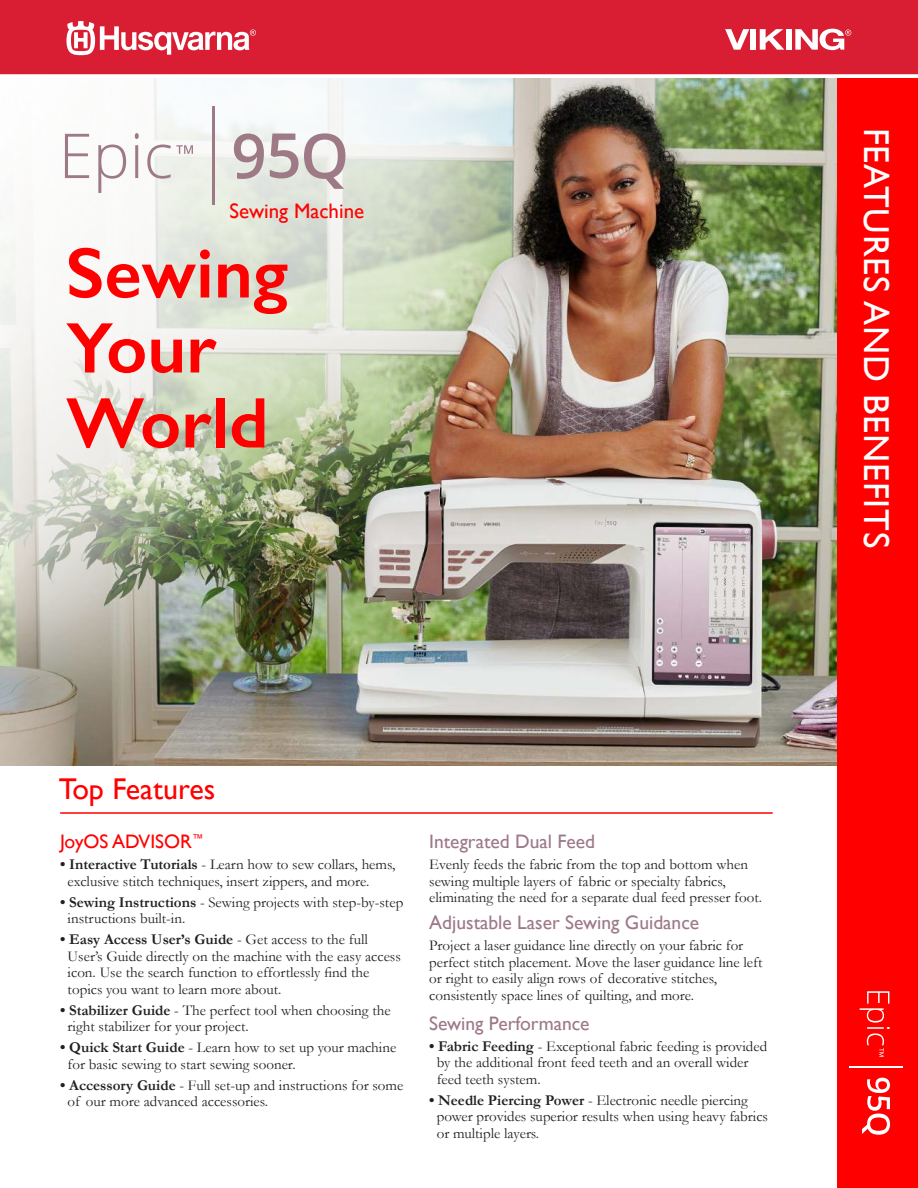
<style>
.page{position:relative;width:918px;height:1188px;background:#fff}
.page>*{position:absolute;margin:0;border:0;box-sizing:border-box;transform-origin:0 0}
.t1{font:600 72px/75px "Gill Sans";color:#f00}
.t2{font:36px "Gill Sans";letter-spacing:.025em;color:#fff}
.t3{font:30px "Gill Sans";color:#f00}
.t4{font:21px "Gill Sans";color:#f00}
.t5{font:19.5px "Gill Sans";color:#9d7889}
.t6{font:19.5px "Gill Sans";color:#f00}
.t7{font:15px/16.5px "Garamond";color:#221f1f}
.s1{font-weight:700}
</style>
<div class="page">
<img style="left:0;top:78px;width:838px;height:687px">
<svg style="left:65px;top:134px;width:24px;height:44px"></svg>
<svg style="left:98px;top:145px;width:28px;height:48px"></svg>
<svg style="left:135px;top:133px;width:4px;height:45px"></svg>
<svg style="left:147px;top:145px;width:46px;height:34px"></svg>
<svg style="left:234px;top:134px;width:30px;height:45px"></svg>
<hr style="left:212px;top:106px;width:3px;height:99px;background:#9e7a86">
<svg style="left:270px;top:133px;width:75px;height:56px"></svg>
<div style="left:838px;top:0;width:80px;height:1188px;background:#f00"></div>
<svg style="left:860px;top:991px;width:30px;height:66px"></svg>
<hr style="left:849px;top:1066px;width:54px;height:2px;background:#fff">
<svg style="left:862px;top:1078px;width:28px;height:57px"></svg>
<hr style="left:60px;top:812px;width:713px;height:2px;background:#f00">
<div style="left:0;top:0;width:918px;height:77px;background:#d91e33"></div>
<svg style="left:725px;top:29px;width:24px;height:21px"></svg>
<div style="left:750px;top:29px;width:6px;height:21px;background:#fff"></div>
<svg style="left:760px;top:29px;width:24px;height:21px"></svg>
<div style="left:786px;top:29px;width:6px;height:21px;background:#fff"></div>
<svg style="left:795px;top:29px;width:56px;height:21px"></svg>
<svg style="left:66px;top:21px;width:190px;height:34px"></svg>
<hr style="left:0;top:74px;width:918px;height:3px;background:#fff">
<h3 class="t4" style="left:230px;top:202px;width:136px">Sewing Machine</h3>
<h1 class="t1" style="left:66px;top:243px;width:224px">Sewing<br>Your<br>World</h1>
<h3 class="t3" style="left:59px;top:776px;width:158px">Top Features</h3>
<h3 class="t6" style="left:60px;top:834px;width:145px">JoyOS ADVISOR<sup>™</sup></h3>
<p class="t7" style="left:68px;top:858px;width:329px;text-indent:-7px"><span class="s1">• Interactive Tutorials</span> - Learn how to sew collars, hems, exclusive stitch techniques, insert zippers, and more.</p>
<p class="t7" style="left:68px;top:896px;width:337px;text-indent:-8px"><span class="s1">• Sewing Instructions</span> - Sewing projects with step-by-step instructions built-in.</p>
<p class="t7" style="left:68px;top:933px;width:335px;text-indent:-7px"><span class="s1">• Easy Access User’s Guide</span> - Get access to the full User’s Guide directly on the machine with the easy access icon. Use the search function to effortlessly find the topics you want to learn more about.</p>
<p class="t7" style="left:68px;top:1004px;width:325px;text-indent:-8px"><span class="s1">• Stabilizer Guide</span> - The perfect tool when choosing the right stabilizer for your project.</p>
<p class="t7" style="left:68px;top:1041px;width:330px;text-indent:-8px"><span class="s1">• Quick Start Guide</span> - Learn how to set up your machine for basic sewing to start sewing sooner.</p>
<p class="t7" style="left:68px;top:1079px;width:337px;text-indent:-8px"><span class="s1">• Accessory Guide</span> - Full set-up and instructions for some of our more advanced accessories.</p>
<h3 class="t5" style="left:429px;top:834px;width:167px">Integrated Dual Feed</h3>
<p class="t7" style="left:429px;top:858px;width:334px">Evenly feeds the fabric from the top and bottom when sewing multiple layers of fabric or specialty fabrics, eliminating the need for a separate dual feed presser foot.</p>
<h3 class="t5" style="left:429px;top:915px;width:272px">Adjustable Laser Sewing Guidance</h3>
<p class="t7" style="left:429px;top:939px;width:335px">Project a laser guidance line directly on your fabric for perfect stitch placement. Move the laser guidance line left or right to easily align rows of decorative stitches, consistently space lines of quilting, and more.</p>
<h3 class="t5" style="left:429px;top:1015px;width:162px">Sewing Performance</h3>
<p class="t7" style="left:437px;top:1040px;width:332px;text-indent:-7px"><span class="s1">• Fabric Feeding</span> - Exceptional fabric feeding is provided by the additional front feed teeth and an overall wider feed teeth system.</p>
<p class="t7" style="left:437px;top:1094px;width:333px;text-indent:-8px"><span class="s1">• Needle Piercing Power</span> - Electronic needle piercing power provides superior results when using heavy fabrics or multiple layers.</p>
<h2 class="t2" style="left:891px;top:128px;width:422px;rotate:90deg">FEATURES AND BENEFITS</h2>
</div>
